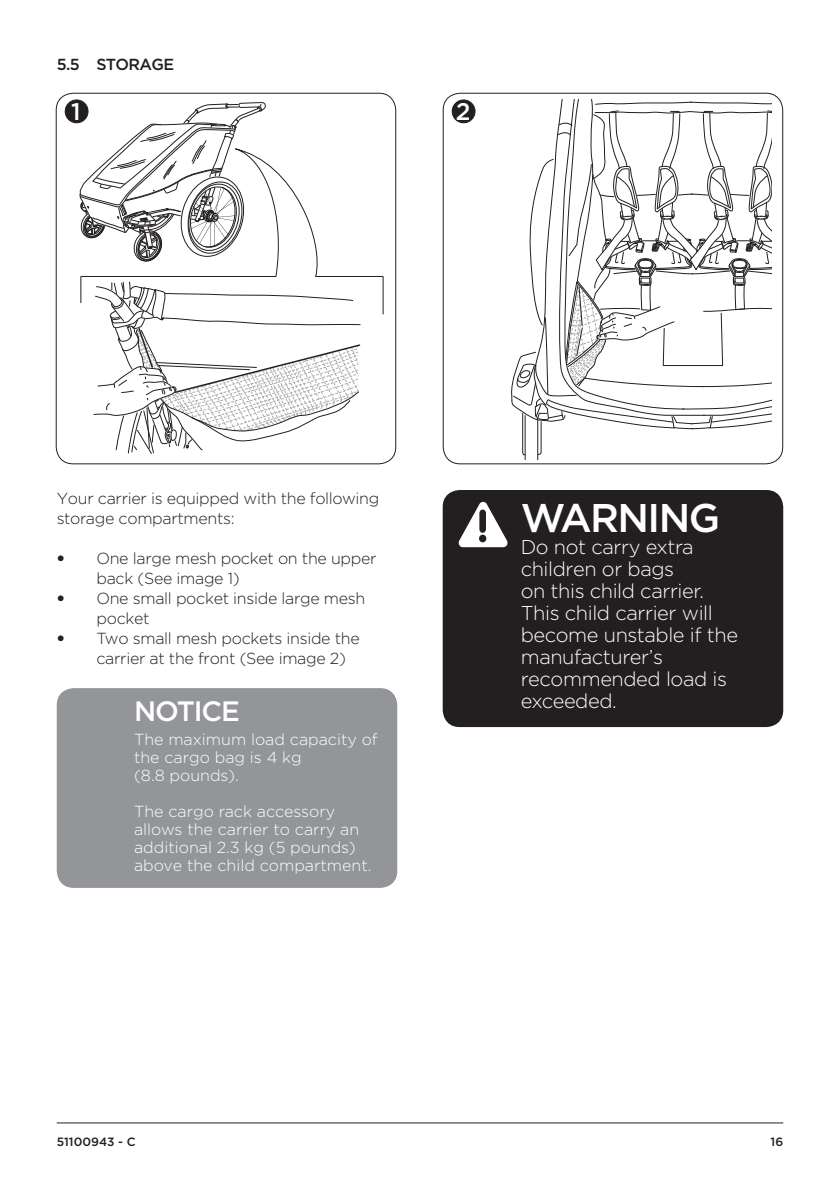
<style>
.page{position:relative;width:840px;height:1191px;background:#fff}
.page>*{position:absolute;margin:0;border:0;box-sizing:border-box;transform-origin:0 0}
.t1{font:500 40px "Thule";letter-spacing:-.04em;color:#fff}
.t2{font:500 28px "Thule";letter-spacing:-.04em;color:#fff}
.t3{font:500 24px "Thule";color:#fff}
.t4{font:300 20px/22px "Thule";letter-spacing:-.02em;color:#fff}
.t5{font:300 16px/20px "Thule";letter-spacing:-.02em;color:#231f20}
.t6{font:300 16px/18px "Thule";color:#fff}
.t7{font:500 16px "Thule";letter-spacing:-.04em;color:#231f20}
.t8{font:500 12px "Thule";color:#231f20}
</style>
<div class="page">
<svg style="left:78px;top:102px;width:188px;height:96px"></svg>
<svg style="left:80px;top:145px;width:303px;height:169px"></svg>
<svg style="left:511px;top:100px;width:261px;height:359px"></svg>
<div style="left:442px;top:93px;width:340px;height:371px;border:1px solid #231f20;border-radius:17px"></div>
<div style="left:56px;top:93px;width:340px;height:371px;border:1px solid #231f20;border-radius:17px"></div>
<div style="left:65px;top:100px;width:23px;height:23px;background:#231f20;border-radius:50%"></div>
<div style="left:65px;top:99px;width:23px;height:24px;border:1px solid #231f20;border-radius:50%"></div>
<div style="left:452px;top:100px;width:22px;height:23px;background:#231f20;border-radius:50%"></div>
<div style="left:451px;top:99px;width:24px;height:24px;border:1px solid #231f20;border-radius:50%"></div>
<div style="left:57px;top:688px;width:340px;height:200px;background:#939598;border-radius:17px"></div>
<div style="left:442px;top:490px;width:340px;height:237px;background:#231f20;border-radius:17px"></div>
<svg style="left:458px;top:502px;width:49px;height:45px"></svg>
<svg style="left:93px;top:281px;width:268px;height:173px"></svg>
<hr style="left:57px;top:1122px;width:725px;height:1px;background:#231f20">
<p class="t7" style="left:57px;top:54px;width:119px">5.5 STORAGE</p>
<p class="t3" style="left:71px;top:96px;width:11px">1</p>
<p class="t3" style="left:455px;top:96px;width:16px">2</p>
<p class="t5" style="left:57px;top:488px;width:324px">Your carrier is equipped with the following storage compartments:</p>
<p class="t5" style="left:96px;top:548px;width:281px;text-indent:-40px">• One large mesh pocket on the upper back (See image 1)</p>
<p class="t5" style="left:96px;top:588px;width:270px;text-indent:-40px">• One small pocket inside large mesh pocket</p>
<p class="t5" style="left:96px;top:628px;width:264px;text-indent:-40px">• Two small mesh pockets inside the carrier at the front (See image 2)</p>
<p class="t2" style="left:134px;top:693px;width:107px">NOTICE</p>
<p class="t6" style="left:134px;top:730px;width:245px">The maximum load capacity of the cargo bag is 4 kg<br>(8.8 pounds).</p>
<p class="t6" style="left:134px;top:802px;width:239px">The cargo rack accessory allows the carrier to carry an additional 2.3 kg (5 pounds) above the child compartment.</p>
<p class="t1" style="left:520px;top:491px;width:201px">WARNING</p>
<p class="t4" style="left:520px;top:535px;width:219px">Do not carry extra children or bags<br>on this child carrier.<br>This child carrier will become unstable if the manufacturer’s</p>
<p class="t4" style="left:520px;top:667px;width:208px">recommended load is exceeded.</p>
<p class="t8" style="left:57px;top:1133px;width:80px">51100943 - C</p>
<p class="t8" style="left:770px;top:1133px;width:14px">16</p>
</div>
